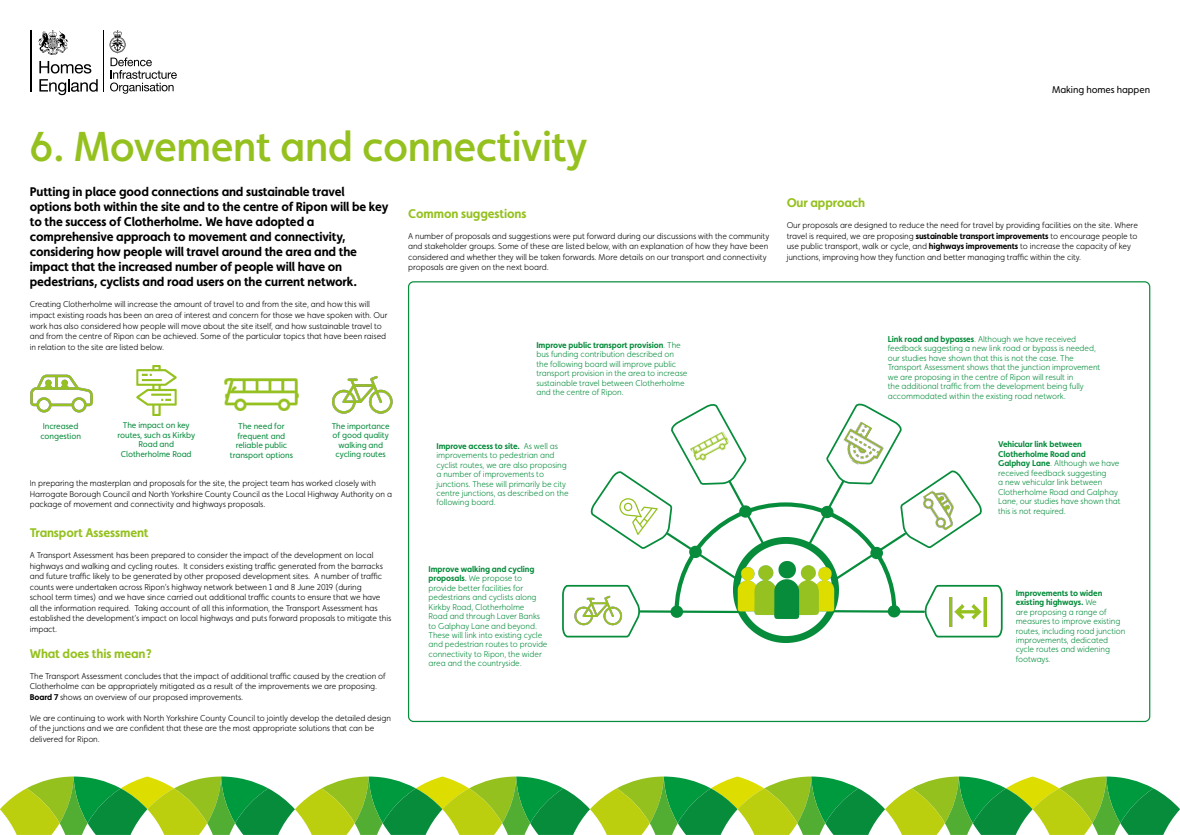
<style>
.page{position:relative;width:1180px;height:835px;background:#fff}
.page>*{position:absolute;margin:0;border:0;box-sizing:border-box;transform-origin:0 0}
.t1{font:500 42px "Faricy New";letter-spacing:-.01em;color:#95c11f}
.t2{font:700 12.6px/15.1px "Faricy New";letter-spacing:-.01em;color:#000}
.t3{font:700 12.6px "Faricy New";letter-spacing:-.01em;color:#95c11f}
.t4{font:9.8px "Faricy New";letter-spacing:-.01em;color:#000}
.t5{font:300 8.4px/10.5px "Faricy New";letter-spacing:-.01em;color:#000}
.t6{font:300 8.4px/9.4px "Faricy New";letter-spacing:-.01em;color:#078c3c}
.t7{font:8.4px/9.4px "Faricy New";letter-spacing:-.01em;color:#078c3c;text-align:center}
.s1{font-weight:700}
.s2{font-weight:400}
</style>
<div class="page">
<hr style="left:31px;top:30px;width:1px;height:61px;background:#000">
<svg style="left:39px;top:61px;width:52px;height:12px"></svg>
<svg style="left:39px;top:79px;width:59px;height:16px"></svg>
<svg style="left:38px;top:30px;width:30px;height:25px"></svg>
<hr style="left:103px;top:30px;width:1px;height:61px;background:#000">
<svg style="left:109px;top:30px;width:68px;height:64px"></svg>
<svg style="left:0;top:776px;width:1180px;height:58px"></svg>
<img style="left:31px;top:374px;width:61px;height:39px">
<img style="left:136px;top:365px;width:41px;height:50px">
<img style="left:225px;top:378px;width:73px;height:32px">
<img style="left:332px;top:376px;width:61px;height:38px">
<img style="left:763px;top:638px;width:46px;height:4px">
<svg style="left:562px;top:403px;width:441px;height:235px"></svg>
<img style="left:911px;top:481px;width:57px;height:57px">
<img style="left:949px;top:597px;width:37px;height:29px">
<img style="left:836px;top:418px;width:53px;height:53px">
<h1 class="t1" style="left:29px;top:121px;width:560px">6. Movement and connectivity</h1>
<p class="t2" style="left:30px;top:183px;width:360px">Putting in place good connections and sustainable travel options both within the site and to the centre of Ripon will be key to the success of Clotherholme. We have adopted a comprehensive approach to movement and connectivity, considering how people will travel around the area and the impact that the increased number of people will have on pedestrians, cyclists and road users on the current network.</p>
<p class="t5" style="left:30px;top:299px;width:359px">Creating Clotherholme will increase the amount of travel to and from the site, and how this will impact existing roads has been an area of interest and concern for those we have spoken with. Our work has also considered how people will move about the site itself, and how sustainable travel to and from the centre of Ripon can be achieved. Some of the particular topics that have been raised in relation to the site are listed below.</p>
<h2 class="t3" style="left:408px;top:206px;width:120px">Common suggestions</h2>
<p class="t5" style="left:408px;top:231px;width:362px">A number of proposals and suggestions were put forward during our discussions with the community and stakeholder groups. Some of these are listed below, with an explanation of how they have been considered and whether they will be taken forwards. More details on our transport and connectivity proposals are given on the next board.</p>
<p class="t6" style="left:536px;top:340px;width:153px"><span class="s1">Improve public transport provision</span>. The bus funding contribution described on the following board will improve public transport provision in the area to increase sustainable travel between Clotherholme and the centre of Ripon.</p>
<p class="t4" style="left:1052px;top:84px;width:99px">Making homes happen</p>
<h2 class="t3" style="left:786px;top:195px;width:80px">Our approach</h2>
<p class="t5" style="left:786px;top:220px;width:353px">Our proposals are designed to reduce the need for travel by providing facilities on the site. Where travel is required, we are proposing <span class="s1">sustainable transport improvements</span> to encourage people to use public transport, walk or cycle, and <span class="s1">highways improvements</span> to increase the capacity of key junctions, improving how they function and better managing traffic within the city.</p>
<p class="t6" style="left:888px;top:334px;width:214px"><span class="s1">Link road and bypasses</span>. Although we have received feedback suggesting a new link road or bypass is needed, our studies have shown that this is not the case. The Transport Assessment shows that the junction improvement we are proposing in the centre of Ripon will result in<br>the additional traffic from the development being fully accommodated within the existing road network.</p>
<p class="t7" style="left:40px;top:421px;width:42px;text-align:left">Increased congestion</p>
<p class="t7" style="left:117px;top:420px;width:79px">The impact on key routes, such as Kirkby<br>Road and<br>Clotherholme Road</p>
<p class="t7" style="left:230px;top:421px;width:65px">The need for frequent and reliable public transport options</p>
<p class="t7" style="left:332px;top:421px;width:59px">The importance of good quality walking and cycling routes</p>
<p class="t5" style="left:30px;top:478px;width:364px">In preparing the masterplan and proposals for the site, the project team has worked closely with<br>Harrogate Borough Council and North Yorkshire County Council as the Local Highway Authority on a package of movement and connectivity and highways proposals.</p>
<h2 class="t3" style="left:30px;top:525px;width:120px">Transport Assessment</h2>
<p class="t5" style="left:30px;top:550px;width:363px">A Transport Assessment has been prepared to consider the impact of the development on local highways and walking and cycling routes. It considers existing traffic generated from the barracks and future traffic likely to be generated by other proposed development sites. A number of traffic counts were undertaken across Ripon’s highway network between 1 and 8 June 2019 (during<br>school term times) and we have since carried out additional traffic counts to ensure that we have<br>all the information required. Taking account of all this information, the Transport Assessment has established the development’s impact on local highways and puts forward proposals to mitigate this impact.</p>
<h2 class="t3" style="left:30px;top:645px;width:123px">What does this mean?</h2>
<p class="t5" style="left:30px;top:670px;width:357px">The Transport Assessment concludes that the impact of additional traffic caused by the creation of<br>Clotherholme can be appropriately mitigated as a result of the improvements we are proposing.<br><span class="s1">Board 7</span> shows an overview of our proposed improvements.</p>
<p class="t5" style="left:30px;top:712px;width:363px">We are continuing to work with North Yorkshire County Council to jointly develop the detailed design of the junctions and we are confident that these are the most appropriate solutions that can be delivered for Ripon.</p>
<p class="t6" style="left:436px;top:441px;width:134px"><span class="s1">Improve access to site.</span> As well as improvements to pedestrian and cyclist routes, we are also proposing a number of improvements to junctions. These will primarily be city centre junctions, as described on the following board.</p>
<p class="t6" style="left:998px;top:439px;width:124px"><span class="s1">Vehicular link between<br>Clotherholme Road and<br>Galphay Lane</span>. Although we have received feedback suggesting<br>a new vehicular link between<br>Clotherholme Road and Galphay<br>Lane, our studies have shown that this is not required.</p>
<p class="t6" style="left:428px;top:564px;width:120px"><span class="s1">Improve walking and cycling proposals</span><span class="s2">.</span> We propose to provide better facilities for pedestrians and cyclists along<br>Kirkby Road, Clotherholme<br>Road and through Laver Banks to Galphay Lane and beyond.<br>These will link into existing cycle and pedestrian routes to provide connectivity to Ripon, the wider area and the countryside.</p>
<p class="t6" style="left:1015px;top:588px;width:111px"><span class="s1">Improvements to widen existing highways.</span> We<br>are proposing a range of measures to improve existing routes, including road junction improvements, dedicated cycle routes and widening footways.</p>
</div>
